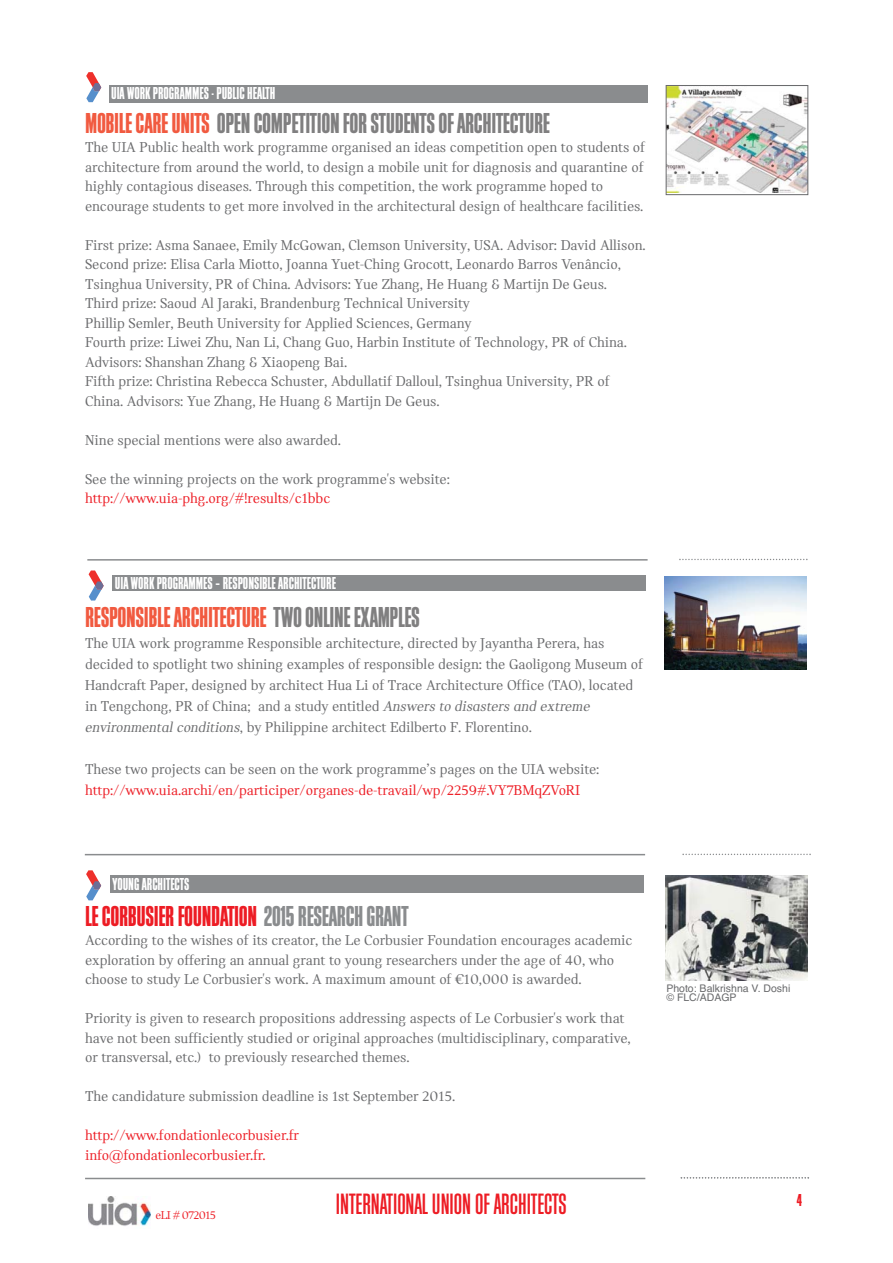
<style>
.page{position:relative;width:893px;height:1263px;background:#fff}
.page>*{position:absolute;margin:0;border:0;box-sizing:border-box;transform-origin:0 0}
.t1{font:30.6px "Block Gothic Medium Extra Cond";color:#ed1c24}
.t2{font:30px "Block Gothic Bold Extra Cond";letter-spacing:-.01em;color:#807f80}
.t3{font:30px "Block Gothic Bold Extra Cond";letter-spacing:-.01em;color:#f15a40}
.t4{font:30px "Block Gothic Bold Extra Cond";letter-spacing:-.01em;color:#ed1c24}
.t5{font:18px "Block Gothic Bold Extra Cond";color:#fff}
.t6{font:18px "Block Gothic Bold Extra Cond";color:#ed1c24}
.t7{font:15px/19.5px "Catalog";letter-spacing:-.01em;color:#696a6c}
.t8{font:15px/19.5px "Catalog";letter-spacing:-.01em;color:#ed1c24}
.t9{font:12px "Catalog";letter-spacing:-.05em;color:#ed1c24}
.t10{font:10.5px/9px "Helvetica";color:#696a6c}
.s1{color:#f15a40}
.s2{color:#807f80}
.s3{font-style:italic}
.s4{color:#8a8c8e}
</style>
<div class="page">
<div style="left:109px;top:86px;width:538px;height:17px;background:#8a8c8e"></div>
<svg style="left:86px;top:72px;width:15px;height:30px"></svg>
<svg style="left:679px;top:559px;width:128px;height:1px"></svg>
<svg style="left:682px;top:854px;width:128px;height:1px"></svg>
<img style="left:88px;top:1197px;width:62px;height:29px">
<img style="left:667px;top:87px;width:139px;height:106px">
<div style="left:665px;top:85px;width:143px;height:110px;border:1px solid #696a6c"></div>
<hr style="left:85px;top:1178px;width:560px;height:1px;background:#8a8c8e">
<svg style="left:89px;top:571px;width:15px;height:30px"></svg>
<div style="left:113px;top:575px;width:532px;height:16px;background:#8a8c8e"></div>
<hr style="left:87px;top:559px;width:560px;height:2px;background:#8a8c8e">
<svg style="left:86px;top:870px;width:15px;height:30px"></svg>
<div style="left:110px;top:876px;width:533px;height:17px;background:#8a8c8e"></div>
<hr style="left:85px;top:854px;width:560px;height:1px;background:#8a8c8e">
<img style="left:665px;top:876px;width:142px;height:104px">
<img style="left:664px;top:576px;width:142px;height:93px">
<svg style="left:680px;top:1177px;width:129px;height:2px"></svg>
<p class="t5" style="left:111px;top:87px;width:166px">UIA WORK PROGRAMMES - PUBLIC HEALTH</p>
<h2 class="t2" style="left:85px;top:113px;width:466px"><span class="s1">MOBILE CARE UNITS</span> OPEN COMPETITION FOR STUDENTS OF ARCHITECTURE</h2>
<p class="t7" style="left:85px;top:139px;width:561px">The UIA Public health work programme organised an ideas competition open to students of architecture from around the world, to design a mobile unit for diagnosis and quarantine of highly contagious diseases. Through this competition, the work programme hoped to encourage students to get more involved in the architectural design of healthcare facilities.</p>
<p class="t7" style="left:85px;top:236px;width:562px">First prize: Asma Sanaee, Emily McGowan, Clemson University, USA. Advisor: David Allison.<br>Second prize: Elisa Carla Miotto, Joanna Yuet-Ching Grocott, Leonardo Barros Venâncio, Tsinghua University, PR of China. Advisors: Yue Zhang, He Huang &amp; Martijn De Geus.<br>Third prize: Saoud Al Jaraki, Brandenburg Technical University<br>Phillip Semler, Beuth University for Applied Sciences, Germany<br>Fourth prize: Liwei Zhu, Nan Li, Chang Guo, Harbin Institute of Technology, PR of China.<br>Advisors: Shanshan Zhang &amp; Xiaopeng Bai.<br>Fifth prize: Christina Rebecca Schuster, Abdullatif Dalloul, Tsinghua University, PR of China. Advisors: Yue Zhang, He Huang &amp; Martijn De Geus.</p>
<p class="t7" style="left:85px;top:431px;width:257px">Nine special mentions were also awarded.</p>
<p class="t7" style="left:85px;top:470px;width:366px">See the winning projects on the work programme's website:</p>
<p class="t8" style="left:85px;top:490px;width:247px">http://www.uia-phg.org/#!results/c1bbc</p>
<p class="t5" style="left:115px;top:577px;width:222px">UIA WORK PROGRAMMES – RESPONSIBLE ARCHITECTURE</p>
<h2 class="t3" style="left:85px;top:607px;width:336px">RESPONSIBLE ARCHITECTURE <span class="s2">TWO ONLINE EXAMPLES</span></h2>
<p class="t7" style="left:85px;top:634px;width:559px;line-height:21px">The UIA work programme Responsible architecture, directed by Jayantha Perera, has decided to spotlight two shining examples of responsible design: the Gaoligong Museum of Handcraft Paper, designed by architect Hua Li of Trace Architecture Office (TAO), located in Tengchong, PR of China; and a study entitled <span class="s3">Answers to disasters and extreme environmental conditions</span>, by Philippine architect Edilberto F. Florentino.</p>
<p class="t7" style="left:85px;top:761px;width:516px">These two projects can be seen on the work programme’s pages on the UIA website:</p>
<p class="t8" style="left:85px;top:782px;width:497px">http://www.uia.archi/en/participer/organes-de-travail/wp/2259#.VY7BMqZVoRI</p>
<p class="t5" style="left:112px;top:878px;width:78px">YOUNG ARCHITECTS</p>
<h2 class="t4" style="left:85px;top:906px;width:325px">LE CORBUSIER FOUNDATION <span class="s4">2015 RESEARCH GRANT</span></h2>
<p class="t7" style="left:85px;top:932px;width:548px">According to the wishes of its creator, the Le Corbusier Foundation encourages academic exploration by offering an annual grant to young researchers under the age of 40, who choose to study Le Corbusier's work. A maximum amount of €10,000 is awarded.</p>
<p class="t7" style="left:85px;top:1010px;width:547px">Priority is given to research propositions addressing aspects of Le Corbusier's work that have not been sufficiently studied or original approaches (multidisciplinary, comparative, or transversal, etc.) to previously researched themes.</p>
<p class="t7" style="left:85px;top:1088px;width:372px">The candidature submission deadline is 1st September 2015.</p>
<p class="t8" style="left:85px;top:1127px;width:215px">http://www.fondationlecorbusier.fr info@fondationlecorbusier.fr.</p>
<p class="t9" style="left:156px;top:1210px;width:62px">eLI # 072015</p>
<h1 class="t1" style="left:336px;top:1193px;width:232px">INTERNATIONAL UNION OF ARCHITECTS</h1>
<p class="t10" style="left:666px;top:985px;width:125px">Photo: Balkrishna V. Doshi © FLC/ADAGP</p>
<p class="t6" style="left:796px;top:1194px;width:7px">4</p>
</div>
